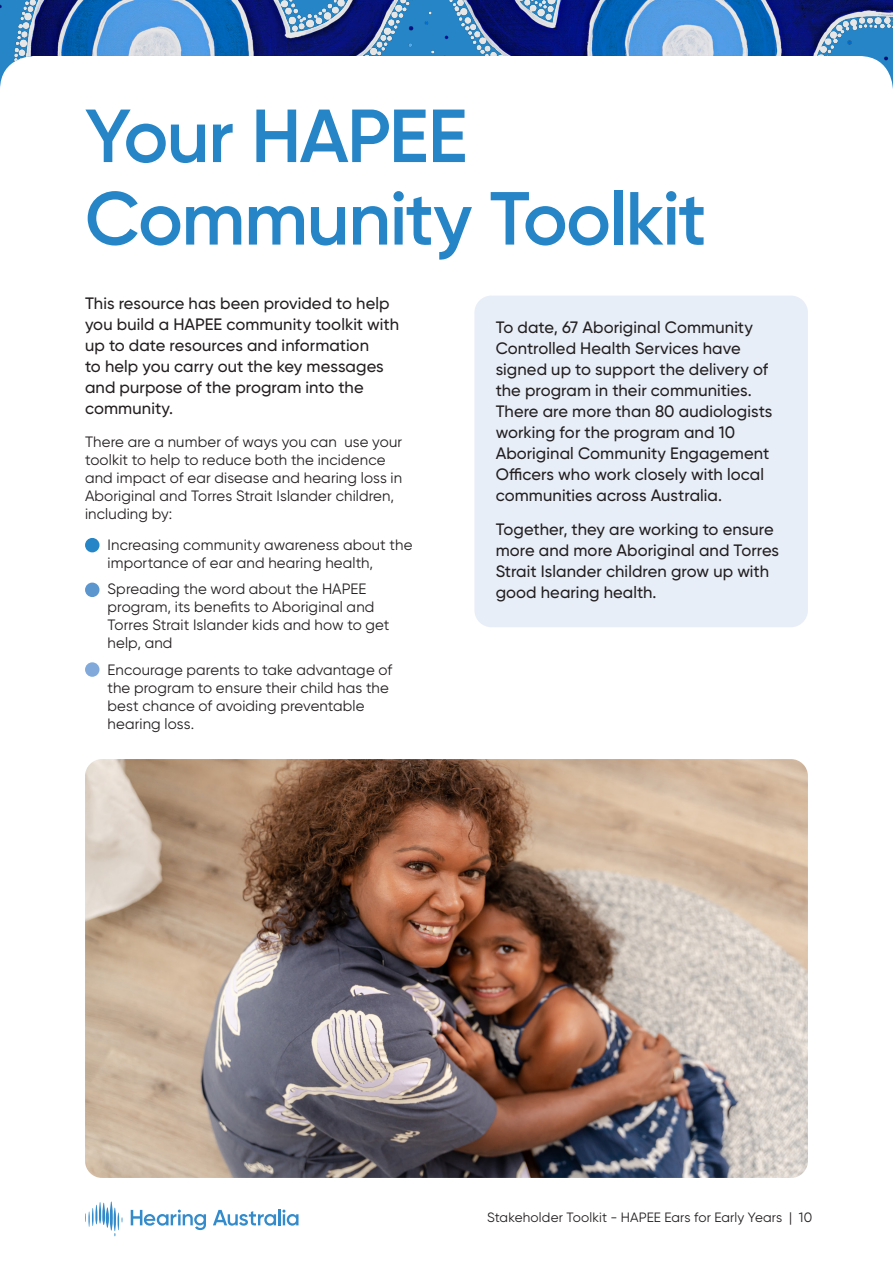
<style>
.page{position:relative;width:893px;height:1263px;background:#fff}
.page>*{position:absolute;margin:0;border:0;box-sizing:border-box;transform-origin:0 0}
.H-2{font:600 75px "Gilroy";letter-spacing:-.02em;color:#2585c6}
.body{font:500 16.5px/21px "Gilroy";letter-spacing:.005em;color:#231f20}
.Body_indent_with_bul{font:15px/18px "Gilroy";letter-spacing:.01em;color:#231f20}
.body-2{font:15px/18px "Gilroy";letter-spacing:.01em;color:#231f20}
.t1{font:13.5px "Gilroy";letter-spacing:.01em;color:#231f20}
</style>
<div class="page">
<img style="left:0;top:0;width:893px;height:89px">
<svg style="left:85px;top:1201px;width:38px;height:35px"></svg>
<svg style="left:213px;top:1210px;width:63px;height:16px"></svg>
<hr style="left:278px;top:1209px;width:3px;height:16px;background:#348bcb">
<svg style="left:282px;top:1209px;width:16px;height:17px"></svg>
<svg style="left:131px;top:1209px;width:75px;height:21px"></svg>
<div style="left:474px;top:296px;width:334px;height:331px;background:#e8eef8;border-radius:17px"></div>
<div style="left:85px;top:538px;width:14px;height:14px;background:#2585c6;border-radius:50%"></div>
<div style="left:85px;top:583px;width:14px;height:14px;background:#5b96cf;border-radius:50%"></div>
<div style="left:85px;top:662px;width:14px;height:15px;background:#81aada;border-radius:50%"></div>
<img style="left:85px;top:759px;width:723px;height:419px">
<p class="H-2" style="left:85px;top:89px;width:384px">Your HAPEE</p>
<p class="H-2" style="left:85px;top:172px;width:623px">Community Toolkit</p>
<p class="body" style="left:85px;top:292px;width:315px">This resource has been provided to help you build a HAPEE community toolkit with up to date resources and information<br>to help you carry out the key messages and purpose of the program into the community.</p>
<p class="body-2" style="left:85px;top:432px;width:319px">There are a number of ways you can use your toolkit to help to reduce both the incidence and impact of ear disease and hearing loss in Aboriginal and Torres Strait Islander children, including by:</p>
<p class="Body_indent_with_bul" style="left:108px;top:535px;width:306px">Increasing community awareness about the importance of ear and hearing health,</p>
<p class="Body_indent_with_bul" style="left:108px;top:580px;width:283px">Spreading the word about the HAPEE program, its benefits to Aboriginal and<br>Torres Strait Islander kids and how to get help, and</p>
<p class="Body_indent_with_bul" style="left:108px;top:660px;width:286px">Encourage parents to take advantage of the program to ensure their child has the best chance of avoiding preventable hearing loss.</p>
<p class="body" style="left:496px;top:317px;width:278px">To date, 67 Aboriginal Community Controlled Health Services have signed up to support the delivery of the program in their communities.<br>There are more than 80 audiologists working for the program and 10<br>Aboriginal Community Engagement Officers who work closely with local communities across Australia.</p>
<p class="body" style="left:496px;top:519px;width:285px">Together, they are working to ensure more and more Aboriginal and Torres<br>Strait Islander children grow up with good hearing health.</p>
<p class="t1" style="left:487px;top:1209px;width:327px">Stakeholder Toolkit - HAPEE Ears for Early Years | 10</p>
</div>
